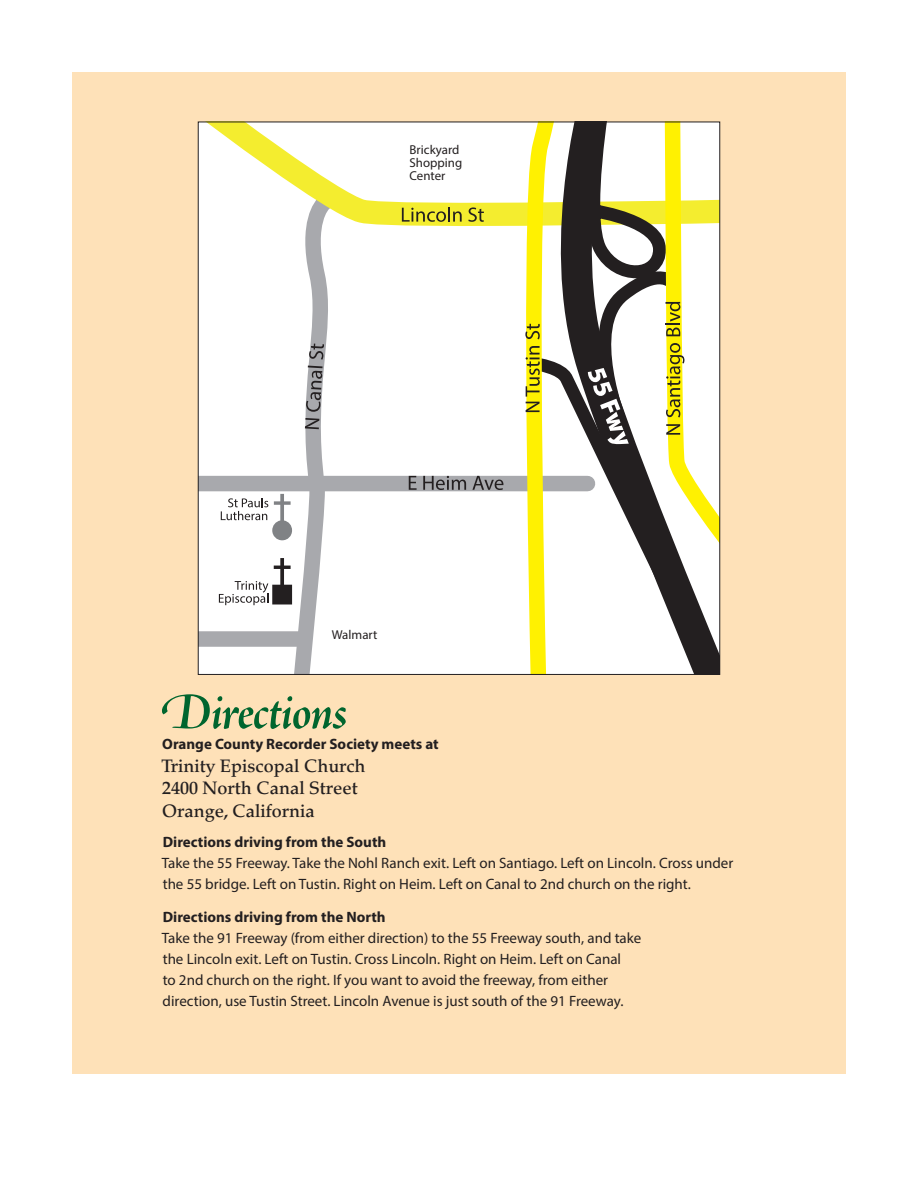
<style>
.page{position:relative;width:918px;height:1188px;background:#fff}
.page>*{position:absolute;margin:0;border:0;box-sizing:border-box;transform-origin:0 0}
.Head_1{font:54px "Adobe Jenson MM Sw 600 36";letter-spacing:-.015em;color:#00652e}
.Text{font:500 18px/22.5px "Palatino";color:#231f20}
.Officers{font:15px/21px "Myriad Pro";color:#231f20}
.Text-2{font:700 15px "Myriad Pro";color:#231f20}
.t1{font:12.9px/12.9px "Myriad Pro";color:#231f20}
.s1{font-weight:700}
</style>
<div class="page">
<div style="left:72px;top:72px;width:774px;height:1001px;background:#fee1b8"></div>
<div style="left:198px;top:122px;width:522px;height:552px;background:#fff"></div>
<svg style="left:209px;top:124px;width:193px;height:102px"></svg>
<div style="left:198px;top:476px;width:390px;height:15px;background:#a8a9ad"></div>
<div style="left:198px;top:631px;width:100px;height:16px;background:#a8a9ad"></div>
<svg style="left:402px;top:124px;width:316px;height:549px"></svg>
<svg style="left:219px;top:189px;width:119px;height:484px"></svg>
<p class="t1" style="left:410px;top:143px;width:54px">Brickyard<br>Shopping<br>Center</p>
<p class="t1" style="left:332px;top:628px;width:47px">Walmart</p>
<p class="Head_1" style="left:160px;top:683px;width:189px">Directions</p>
<p class="Text-2" style="left:162px;top:734px;width:278px">Orange County Recorder Society meets at</p>
<p class="Text" style="left:161px;top:755px;width:206px">Trinity Episcopal Church<br>2400 North Canal Street<br>Orange, California</p>
<p class="Officers" style="left:162px;top:831px;width:573px"><span class="s1">Directions driving from the South<br></span>Take the 55 Freeway. Take the Nohl Ranch exit. Left on Santiago. Left on Lincoln. Cross under the 55 bridge. Left on Tustin. Right on Heim. Left on Canal to 2nd church on the right.</p>
<p class="Officers" style="left:162px;top:906px;width:481px"><span class="s1">Directions driving from the North<br></span>Take the 91 Freeway (from either direction) to the 55 Freeway south, and take the Lincoln exit. Left on Tustin. Cross Lincoln. Right on Heim. Left on Canal<br>to 2nd church on the right. If you want to avoid the freeway, from either direction, use Tustin Street. Lincoln Avenue is just south of the 91 Freeway.</p>
</div>
